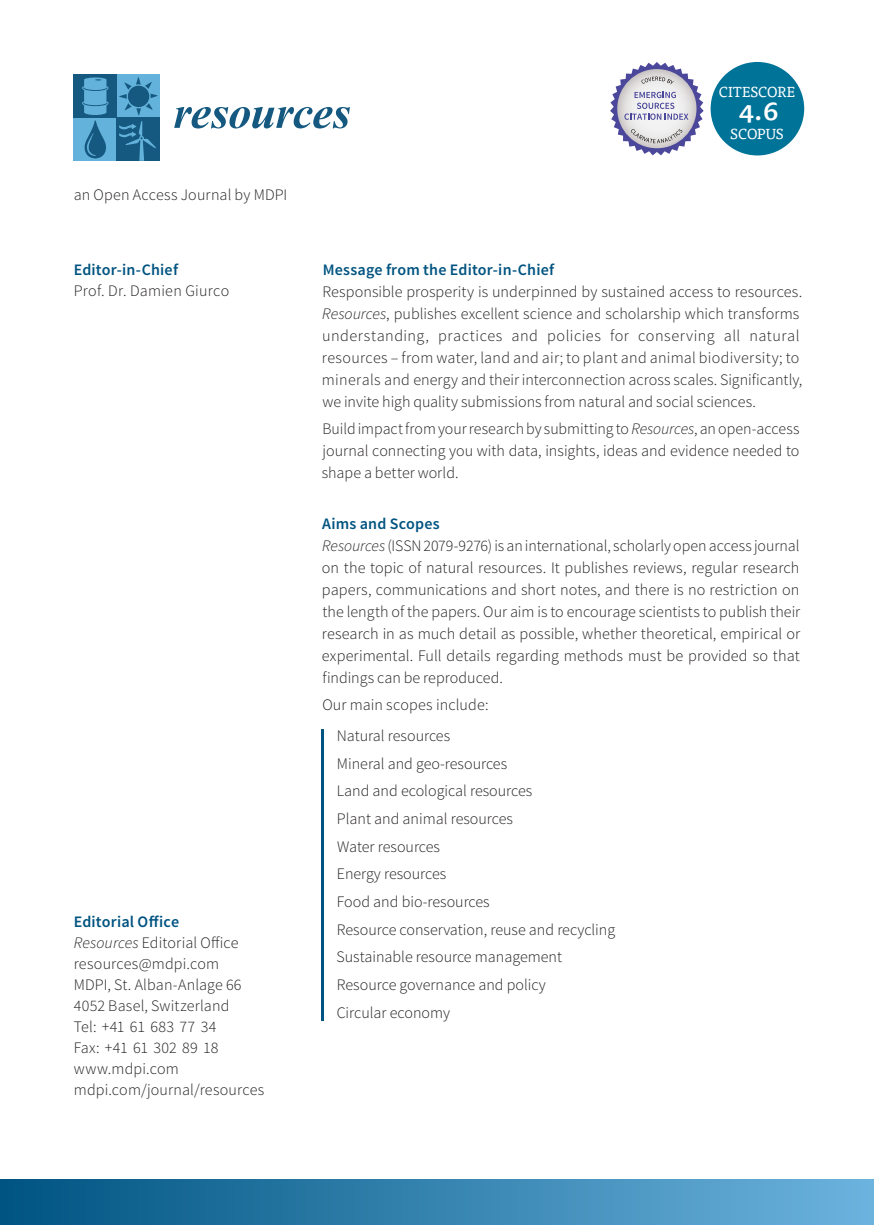
<style>
.page{position:relative;width:874px;height:1225px;background:#fff}
.page>*{position:absolute;margin:0;border:0;box-sizing:border-box;transform-origin:0 0}
.t1{font:500 27.4px "Tisa OT";color:#fff}
.Text_Source_Blocksat{font:300 16px/22px "Source Sans Pro";color:#231f20;text-align:justify}
.Text_Source_8_pt{font:300 16px/21px "Source Sans Pro";letter-spacing:.01em;color:#231f20}
.Title_Museo_Color__G{font:600 16px "Source Sans Pro";letter-spacing:.01em;color:#005481}
.t2{font:14.6px "Tisa OT";color:#fff}
.s1{font-style:italic}
</style>
<div class="page">
<div style="left:710px;top:62px;width:93px;height:93px;background:#007398;border-radius:50%"></div>
<svg style="left:610px;top:62px;width:93px;height:93px"></svg>
<div style="left:0;top:1179px;width:873px;height:46px;background:linear-gradient(to right,#005481,#6cb3de)"></div>
<div style="left:74px;top:118px;width:43px;height:43px;background:#63b2dc"></div>
<div style="left:117px;top:75px;width:43px;height:43px;background:#63b2dc"></div>
<svg style="left:119px;top:77px;width:38px;height:38px"></svg>
<div style="left:74px;top:75px;width:43px;height:43px;background:#165980"></div>
<svg style="left:82px;top:77px;width:26px;height:82px"></svg>
<div style="left:117px;top:118px;width:43px;height:43px;background:#165980"></div>
<svg style="left:119px;top:121px;width:37px;height:40px"></svg>
<svg style="left:174px;top:107px;width:176px;height:21px"></svg>
<hr style="left:321px;top:729px;width:3px;height:292px;background:#005481">
<p class="Text_Source_Blocksat" style="left:74px;top:184px;width:215px">an Open Access Journal by MDPI</p>
<p class="Title_Museo_Color__G" style="left:74px;top:259px;width:106px">Editor-in-Chief</p>
<p class="Text_Source_8_pt" style="left:74px;top:280px;width:157px">Prof. Dr. Damien Giurco</p>
<p class="Title_Museo_Color__G" style="left:74px;top:911px;width:107px">Editorial Office</p>
<p class="Text_Source_8_pt" style="left:74px;top:931px;width:166px"><span class="s1">Resources</span> Editorial Office</p>
<p class="Text_Source_8_pt" style="left:74px;top:952px;width:147px">resources@mdpi.com</p>
<p class="Text_Source_8_pt" style="left:74px;top:973px;width:169px">MDPI, St. Alban-Anlage 66</p>
<p class="Text_Source_8_pt" style="left:74px;top:994px;width:157px">4052 Basel, Switzerland</p>
<p class="Text_Source_8_pt" style="left:74px;top:1015px;width:144px">Tel: +41 61 683 77 34</p>
<p class="Text_Source_8_pt" style="left:74px;top:1036px;width:146px">Fax: +41 61 302 89 18</p>
<p class="Text_Source_8_pt" style="left:74px;top:1057px;width:192px">www.mdpi.com mdpi.com/journal/resources</p>
<p class="t2" style="left:718px;top:83px;width:78px">CITESCORE</p>
<p class="t2" style="left:730px;top:125px;width:55px">SCOPUS</p>
<p class="t1" style="left:738px;top:93px;width:42px">4.6</p>
<p class="Title_Museo_Color__G" style="left:322px;top:259px;width:233px">Message from the Editor-in-Chief</p>
<p class="Text_Source_Blocksat" style="left:322px;top:280px;width:481px;text-align:left">Responsible prosperity is underpinned by sustained access to resources.<br><span class="s1">Resources</span>, publishes excellent science and scholarship which transforms understanding, practices and policies for conserving all natural resources – from water, land and air; to plant and animal biodiversity; to minerals and energy and their interconnection across scales. Significantly, we invite high quality submissions from natural and social sciences.</p>
<p class="Text_Source_Blocksat" style="left:321px;top:418px;width:479px">Build impact from your research by submitting to <span class="s1">Resources</span>, an open-access journal connecting you with data, insights, ideas and evidence needed to shape a better world.</p>
<p class="Title_Museo_Color__G" style="left:322px;top:513px;width:119px">Aims and Scopes</p>
<p class="Text_Source_Blocksat" style="left:321px;top:534px;width:479px"><span class="s1">Resources</span> (ISSN 2079-9276) is an international, scholarly open access journal on the topic of natural resources. It publishes reviews, regular research papers, communications and short notes, and there is no restriction on the length of the papers. Our aim is to encourage scientists to publish their research in as much detail as possible, whether theoretical, empirical or experimental. Full details regarding methods must be provided so that findings can be reproduced.</p>
<p class="Text_Source_Blocksat" style="left:322px;top:694px;width:167px">Our main scopes include:</p>
<p class="Text_Source_Blocksat" style="left:337px;top:724px;width:115px">Natural resources</p>
<p class="Text_Source_Blocksat" style="left:337px;top:752px;width:172px">Mineral and geo-resources</p>
<p class="Text_Source_Blocksat" style="left:337px;top:780px;width:197px">Land and ecological resources</p>
<p class="Text_Source_Blocksat" style="left:337px;top:807px;width:177px">Plant and animal resources</p>
<p class="Text_Source_Blocksat" style="left:337px;top:835px;width:104px">Water resources</p>
<p class="Text_Source_Blocksat" style="left:337px;top:863px;width:111px">Energy resources</p>
<p class="Text_Source_Blocksat" style="left:337px;top:890px;width:154px">Food and bio-resources</p>
<p class="Text_Source_Blocksat" style="left:337px;top:918px;width:280px">Resource conservation, reuse and recycling</p>
<p class="Text_Source_Blocksat" style="left:336px;top:946px;width:227px">Sustainable resource management</p>
<p class="Text_Source_Blocksat" style="left:337px;top:973px;width:210px">Resource governance and policy</p>
<p class="Text_Source_Blocksat" style="left:336px;top:1001px;width:115px">Circular economy</p>
</div>
